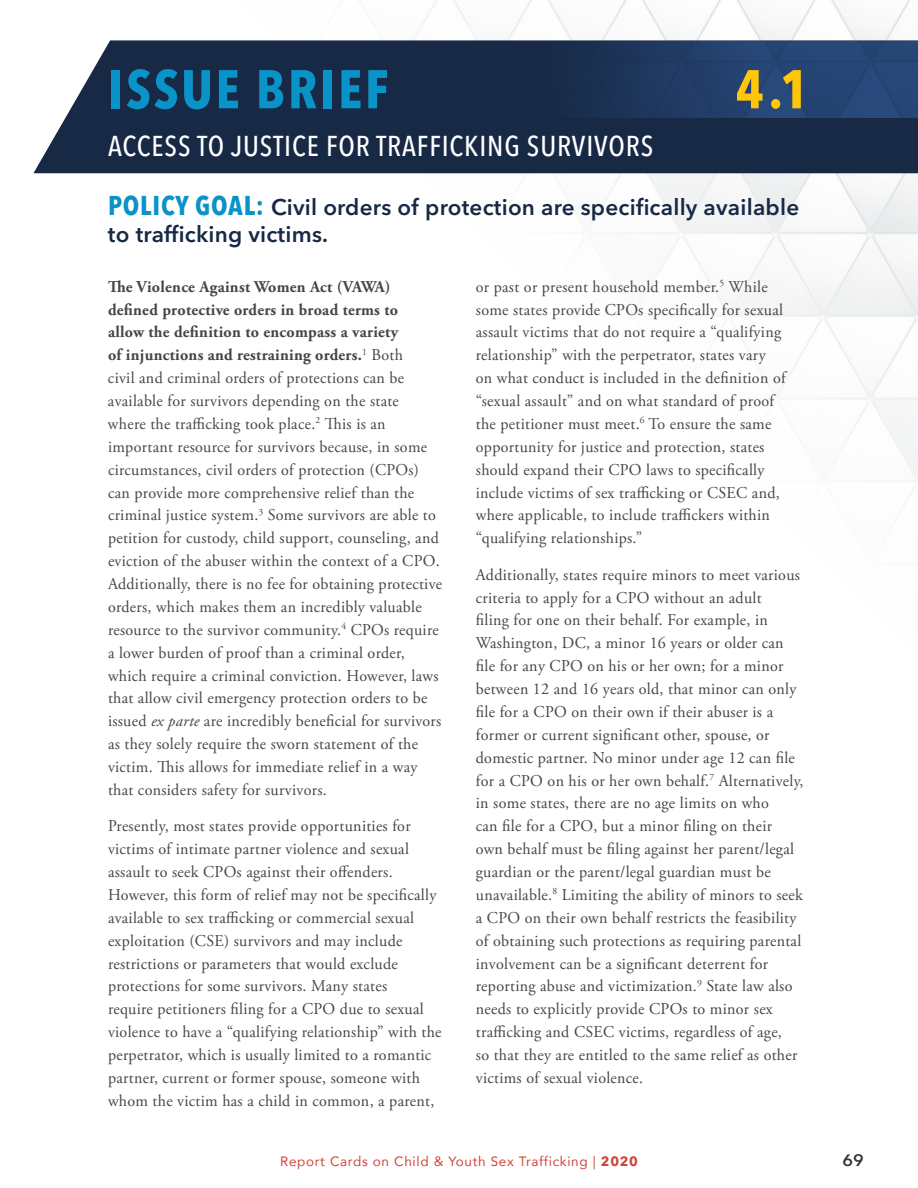
<style>
.page{position:relative;width:918px;height:1188px;background:#fff}
.page>*{position:absolute;margin:0;border:0;box-sizing:border-box;transform-origin:0 0}
.t1{font:700 condensed 54px "Avenir Next LT Pro";letter-spacing:.05em;color:#0a93c8}
.t2{font:700 condensed 54px "Avenir Next LT Pro";color:#ffc60a}
.t3{font:500 condensed 28.5px "Avenir Next LT Pro";letter-spacing:.03em;color:#fff}
.t4{font:600 22.5px/27px "Avenir Next LT Pro";letter-spacing:.01em;color:#172945}
.t5{font:16.5px/22.8px "Adobe Garamond Pro";letter-spacing:.02em;color:#464547}
.t6{font:600 16.5px "Avenir Next LT Pro";color:#383839;scale:1.06 1}
.t7{font:13.5px "Avenir";letter-spacing:.05em;color:#d0453c}
.s1{font-weight:700;font-stretch:condensed;font-size:27px;color:#0a93c8}
.s2{font-weight:700}
.s3{font-style:italic}
.s4{font-family:"Avenir Next LT Pro";font-weight:700}
</style>
<div class="page">
<img style="left:212px;top:0;width:706px;height:507px">
<svg style="left:33px;top:40px;width:885px;height:133px;background:#2c3d56"></svg>
<img style="left:143px;top:42px;width:775px;height:75px">
<h1 class="t1" style="left:108px;top:56px;width:282px">ISSUE BRIEF</h1>
<h1 class="t2" style="left:736px;top:56px;width:74px">4 .1</h1>
<h2 class="t3" style="left:108px;top:129px;width:547px">ACCESS TO JUSTICE FOR TRAFFICKING SURVIVORS</h2>
<h3 class="t4" style="left:108px;top:194px;width:693px"><span class="s1">POLICY GOAL:</span> Civil orders of protection are specifically available to trafficking victims.</h3>
<p class="t5" style="left:108px;top:276px;width:336px"><span class="s2">The Violence Against Women Act (VAWA) defined protective orders in broad terms to<br>allow the definition to encompass a variety<br>of injunctions and restraining orders.</span><sup>1</sup> Both<br>civil and criminal orders of protections can be available for survivors depending on the state<br>where the trafficking took place.<sup>2</sup> This is an important resource for survivors because, in some circumstances, civil orders of protection (CPOs) can provide more comprehensive relief than the criminal justice system.<sup>3</sup> Some survivors are able to petition for custody, child support, counseling, and eviction of the abuser within the context of a CPO.<br>Additionally, there is no fee for obtaining protective orders, which makes them an incredibly valuable resource to the survivor community.<sup>4</sup> CPOs require a lower burden of proof than a criminal order, which require a criminal conviction. However, laws that allow civil emergency protection orders to be issued <span class="s3">ex parte</span> are incredibly beneficial for survivors as they solely require the sworn statement of the victim. This allows for immediate relief in a way that considers safety for survivors.</p>
<p class="t5" style="left:108px;top:815px;width:335px">Presently, most states provide opportunities for victims of intimate partner violence and sexual assault to seek CPOs against their offenders.<br>However, this form of relief may not be specifically available to sex trafficking or commercial sexual exploitation (CSE) survivors and may include restrictions or parameters that would exclude protections for some survivors. Many states<br>require petitioners filing for a CPO due to sexual violence to have a “qualifying relationship” with the perpetrator, which is usually limited to a romantic partner, current or former spouse, someone with whom the victim has a child in common, a parent,</p>
<p class="t5" style="left:476px;top:276px;width:313px">or past or present household member.<sup>5</sup> While some states provide CPOs specifically for sexual assault victims that do not require a “qualifying relationship” with the perpetrator, states vary<br>on what conduct is included in the definition of “sexual assault” and on what standard of proof the petitioner must meet.<sup>6</sup> To ensure the same opportunity for justice and protection, states should expand their CPO laws to specifically include victims of sex trafficking or CSEC and, where applicable, to include traffickers within “qualifying relationships.”</p>
<p class="t5" style="left:476px;top:564px;width:329px">Additionally, states require minors to meet various criteria to apply for a CPO without an adult<br>filing for one on their behalf. For example, in Washington, DC, a minor 16 years or older can file for any CPO on his or her own; for a minor between 12 and 16 years old, that minor can only file for a CPO on their own if their abuser is a former or current significant other, spouse, or domestic partner. No minor under age 12 can file for a CPO on his or her own behalf.<sup>7</sup> Alternatively, in some states, there are no age limits on who<br>can file for a CPO, but a minor filing on their<br>own behalf must be filing against her parent/legal guardian or the parent/legal guardian must be unavailable.<sup>8</sup> Limiting the ability of minors to seek a CPO on their own behalf restricts the feasibility of obtaining such protections as requiring parental involvement can be a significant deterrent for reporting abuse and victimization.<sup>9</sup> State law also needs to explicitly provide CPOs to minor sex trafficking and CSEC victims, regardless of age,<br>so that they are entitled to the same relief as other victims of sexual violence.</p>
<p class="t7" style="left:280px;top:1150px;width:359px">Report Cards on Child &amp; Youth Sex Trafficking | <span class="s4">2020</span></p>
<p class="t6" style="left:843px;top:1150px;width:22px">69</p>
</div>
